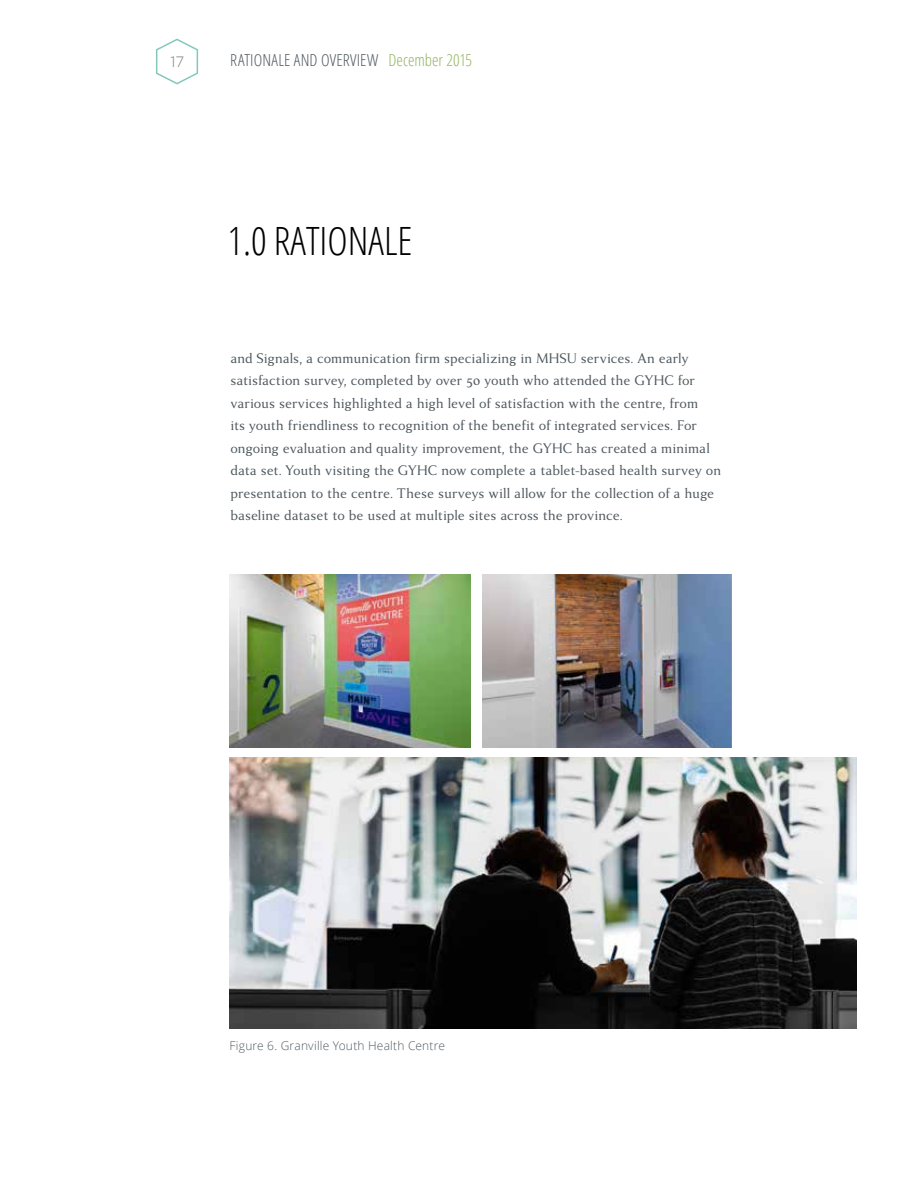
<style>
.page{position:relative;width:918px;height:1188px;background:#fff}
.page>*{position:absolute;margin:0;border:0;box-sizing:border-box;transform-origin:0 0}
.t1{font:300 condensed 39px "Open Sans";color:#000}
.t2{font:300 condensed 16.5px "Open Sans";letter-spacing:.005em;color:#4f595f}
.t3{font:15px/22.5px "Anziano";letter-spacing:-.005em;color:#4f595f}
.t4{font:300 15px "Gotham";color:#7f7f7f}
.t5{font:300 12px "Open Sans";letter-spacing:.015em;color:#4f595f}
.s1{color:#91b460}
</style>
<div class="page">
<svg style="left:155px;top:38px;width:44px;height:47px"></svg>
<img style="left:230px;top:574px;width:241px;height:174px">
<img style="left:482px;top:574px;width:250px;height:174px">
<img style="left:230px;top:757px;width:627px;height:271px">
<p class="t4" style="left:170px;top:53px;width:15px">17</p>
<p class="t2" style="left:230px;top:49px;width:243px">RATIONALE AND OVERVIEW <span class="s1">December 2015</span></p>
<h1 class="t1" style="left:227px;top:214px;width:187px">1.0 RATIONALE</h1>
<p class="t3" style="left:230px;top:347px;width:492px">and Signals, a communication firm specializing in MHSU services. An early satisfaction survey, completed by over 50 youth who attended the GYHC for various services highlighted a high level of satisfaction with the centre, from<br>its youth friendliness to recognition of the benefit of integrated services. For ongoing evaluation and quality improvement, the GYHC has created a minimal data set. Youth visiting the GYHC now complete a tablet-based health survey on presentation to the centre. These surveys will allow for the collection of a huge baseline dataset to be used at multiple sites across the province.</p>
<p class="t5" style="left:230px;top:1037px;width:217px">Figure 6. Granville Youth Health Centre</p>
</div>
